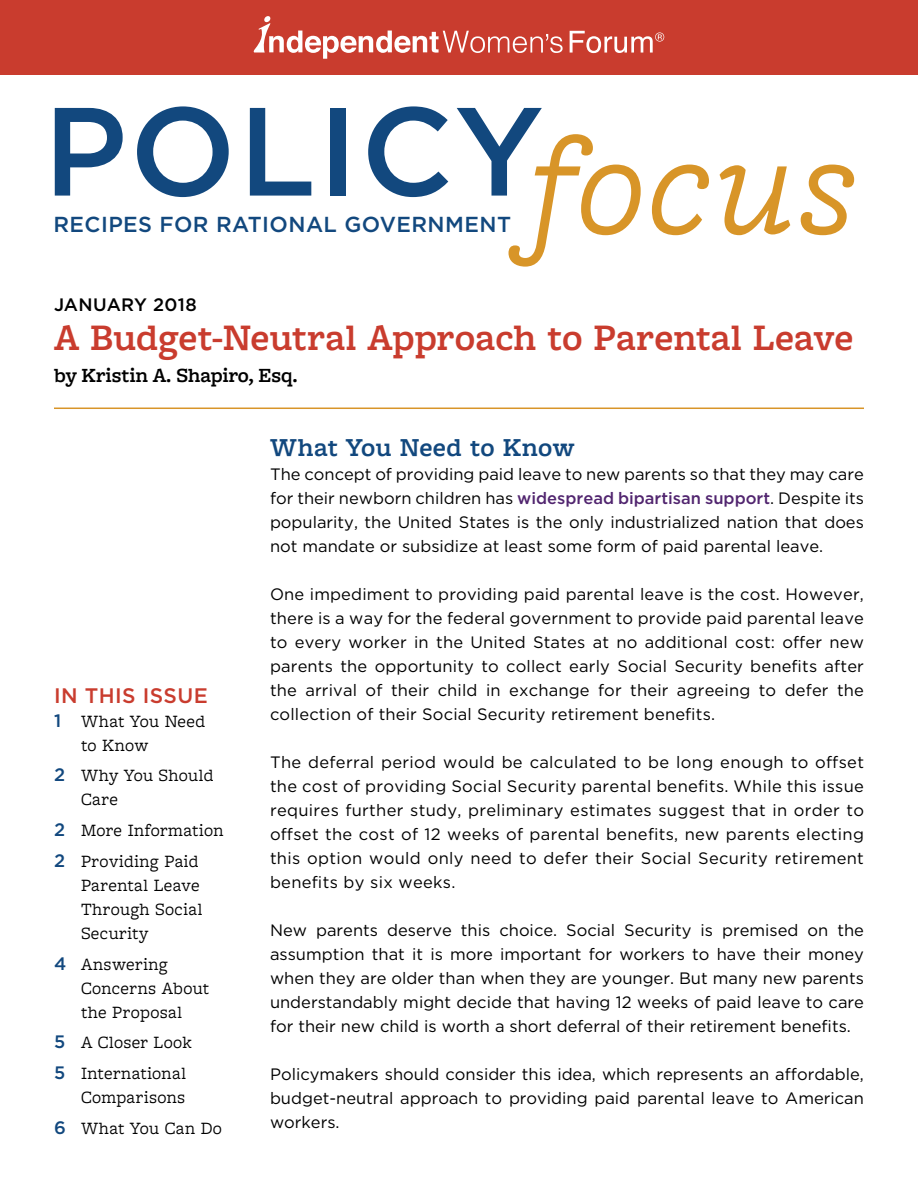
<style>
.page{position:relative;width:918px;height:1188px;background:#fff}
.page>*{position:absolute;margin:0;border:0;box-sizing:border-box;transform-origin:0 0}
.t1{font:italic 145.95px "Freight Macro Pro";letter-spacing:.005em;color:#d89528}
.t2{font:500 125.25px "Gotham";letter-spacing:.02em;color:#12487e}
.t3{font:600 39px "Freight Macro Pro";letter-spacing:.005em;color:#c93c2e}
.t4{font:600 27px "Freight Macro Pro";letter-spacing:.015em;color:#12487e}
.t5{font:500 21.75px "Gotham";letter-spacing:.02em;color:#12487e}
.t6{font:600 21px "Freight Macro Pro";color:#000}
.t7{font:500 21px "Gotham";letter-spacing:.02em;color:#c93c2e}
.t8{font:18px/24px "Freight Macro Pro";letter-spacing:.015em;color:#000}
.t9{font:500 18px "Gotham";letter-spacing:.02em;color:#000}
.t10{font:16.5px/24px "Gotham";color:#000;text-align:justify}
.s1{font-family:"Gotham";font-weight:500;color:#12487e}
.s2{font-weight:500;color:#51256f}
</style>
<div class="page">
<div style="left:0;top:0;width:918px;height:75px;background:#c93c2e"></div>
<svg style="left:254px;top:16px;width:309px;height:43px"></svg>
<svg style="left:570px;top:31px;width:94px;height:22px"></svg>
<hr style="left:54px;top:408px;width:810px;height:1px;background:#d89528">
<h2 class="t2" style="left:44px;top:69px;width:502px">POLICY</h2>
<h3 class="t5" style="left:54px;top:210px;width:459px">RECIPES FOR RATIONAL GOVERNMENT</h3>
<h1 class="t1" style="left:531px;top:85px;width:330px">focus</h1>
<p class="t9" style="left:54px;top:293px;width:144px">JANUARY 2018</p>
<h3 class="t3" style="left:54px;top:311px;width:801px">A Budget-Neutral Approach to Parental Leave</h3>
<p class="t6" style="left:54px;top:361px;width:245px">by Kristin A. Shapiro, Esq.</p>
<p class="t7" style="left:54px;top:682px;width:155px">IN THIS ISSUE</p>
<p class="t8" style="left:81px;top:708px;width:126px;text-indent:-27px"><span class="s1">1</span> What You Need to Know</p>
<p class="t8" style="left:81px;top:763px;width:134px;text-indent:-27px"><span class="s1">2</span> Why You Should<br>Care</p>
<p class="t8" style="left:54px;top:814px;width:171px;line-height:30.8px"><span class="s1">2</span> More Information<br><span class="s1">2</span> Providing Paid</p>
<p class="t8" style="left:81px;top:872px;width:123px">Parental Leave<br>Through Social<br>Security</p>
<p class="t8" style="left:81px;top:951px;width:130px;text-indent:-27px"><span class="s1">4</span> Answering<br>Concerns About the Proposal</p>
<p class="t8" style="left:54px;top:1027px;width:139px;line-height:30.8px"><span class="s1">5</span> A Closer Look<br><span class="s1">5</span> International</p>
<p class="t8" style="left:54px;top:1081px;width:169px;line-height:30.8px;text-align:center">Comparisons<br><span class="s1">6</span> What You Can Do</p>
<h3 class="t4" style="left:270px;top:428px;width:306px">What You Need to Know</h3>
<p class="t10" style="left:270px;top:462px;width:596px">The concept of providing paid leave to new parents so that they may care for their newborn children has <span class="s2">widespread bipartisan support</span>. Despite its popularity, the United States is the only industrialized nation that does not mandate or subsidize at least some form of paid parental leave.</p>
<p class="t10" style="left:270px;top:582px;width:596px">One impediment to providing paid parental leave is the cost. However, there is a way for the federal government to provide paid parental leave to every worker in the United States at no additional cost: offer new parents the opportunity to collect early Social Security benefits after the arrival of their child in exchange for their agreeing to defer the collection of their Social Security retirement benefits.</p>
<p class="t10" style="left:270px;top:750px;width:596px">The deferral period would be calculated to be long enough to offset the cost of providing Social Security parental benefits. While this issue requires further study, preliminary estimates suggest that in order to offset the cost of 12 weeks of parental benefits, new parents electing this option would only need to defer their Social Security retirement benefits by six weeks.</p>
<p class="t10" style="left:270px;top:918px;width:596px">New parents deserve this choice. Social Security is premised on the assumption that it is more important for workers to have their money when they are older than when they are younger. But many new parents understandably might decide that having 12 weeks of paid leave to care for their new child is worth a short deferral of their retirement benefits.</p>
<p class="t10" style="left:270px;top:1062px;width:595px">Policymakers should consider this idea, which represents an affordable, budget-neutral approach to providing paid parental leave to American workers.</p>
</div>
